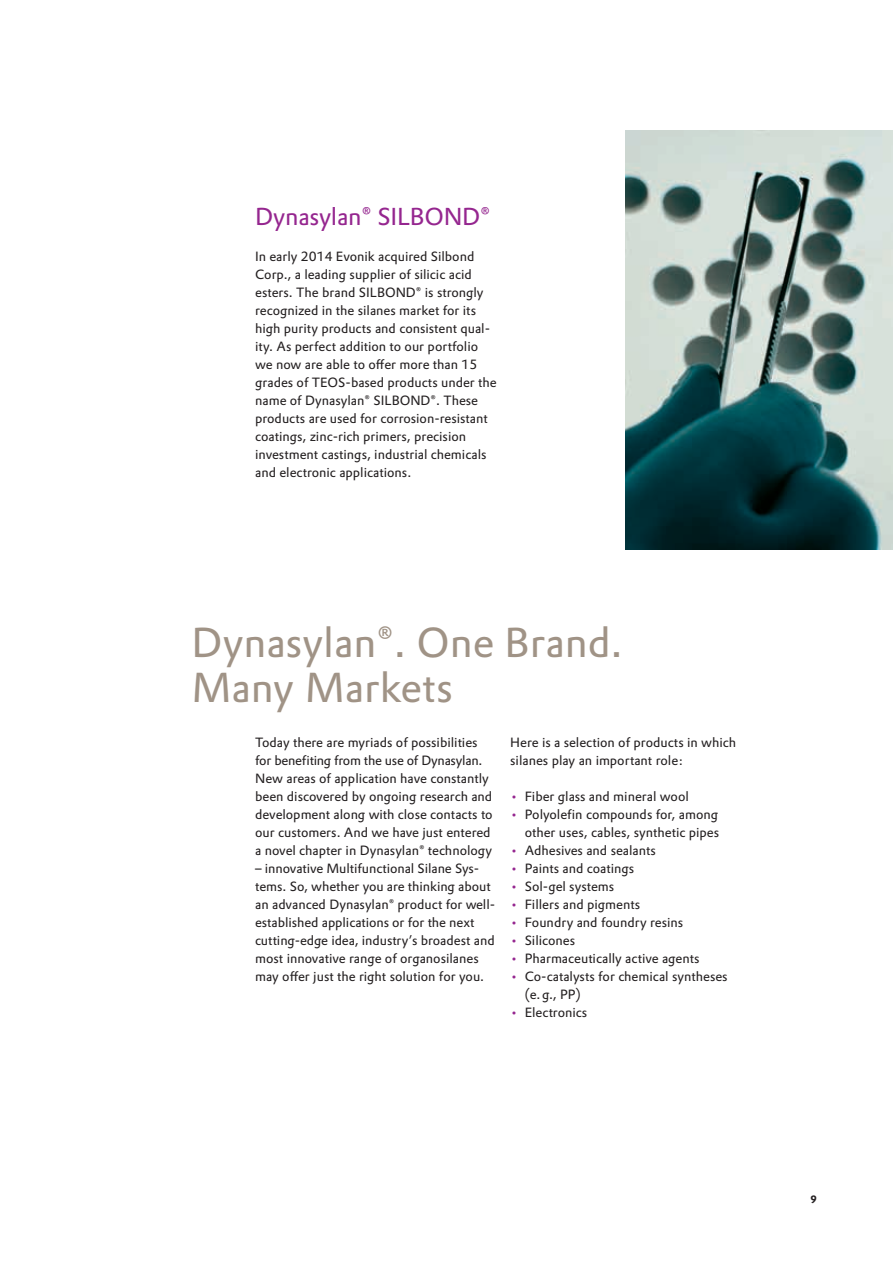
<style>
.page{position:relative;width:893px;height:1263px;background:#fff}
.page>*{position:absolute;margin:0;border:0;box-sizing:border-box;transform-origin:0 0}
.t1{font:40.95px/45px "Evonik Prokyon";color:#a09386}
.t2{font:24px "Evonik Prokyon";letter-spacing:-.01em;color:#95268f}
.t3{font:13.2px/18px "Evonik Prokyon";color:#231f20}
.t4{font:700 10.5px "Evonik Prokyon";color:#231f20}
.s1{color:#95268f}
</style>
<div class="page">
<img style="left:625px;top:131px;width:268px;height:418px">
<h2 class="t2" style="left:255px;top:198px;width:237px">Dynasylan® SILBOND®</h2>
<p class="t3" style="left:255px;top:247px;width:243px">In early 2014 Evonik acquired Silbond Corp., a leading supplier of silicic acid esters. The brand SILBOND® is strongly recognized in the silanes market for its high purity products and consistent qual&shy;ity. As perfect addition to our portfolio we now are able to offer more than 15 grades of TEOS-based products under the name of Dynasylan® SILBOND®. These products are used for corrosion-resistant coatings, zinc-rich primers, precision investment castings, industrial chemicals and electronic applications.</p>
<h1 class="t1" style="left:191px;top:617px;width:433px">Dynasylan®. One Brand.<br>Many Markets</h1>
<p class="t3" style="left:255px;top:733px;width:239px">Today there are myriads of possibilities for benefiting from the use of Dynasylan.<br>New areas of application have constantly been discovered by ongoing research and development along with close contacts to our customers. And we have just entered a novel chapter in Dynasylan® technology</p>
<p class="t3" style="left:255px;top:858px;width:242px">– innovative Multifunctional Silane Sys&shy;tems. So, whether you are thinking about an advanced Dynasylan® product for well&shy;established applications or for the next cutting-edge idea, industry’s broadest and most innovative range of organosilanes may offer just the right solution for you.</p>
<p class="t3" style="left:510px;top:732px;width:227px">Here is a selection of products in which silanes play an important role:</p>
<p class="t3" style="left:510px;top:786px;width:180px"><span class="s1">•</span> Fiber glass and mineral wool</p>
<p class="t3" style="left:510px;top:804px;width:210px;text-align:right"><span class="s1">•</span> Polyolefin compounds for, among other uses, cables, synthetic pipes</p>
<p class="t3" style="left:510px;top:840px;width:147px"><span class="s1">•</span> Adhesives and sealants</p>
<p class="t3" style="left:510px;top:858px;width:125px"><span class="s1">•</span> Paints and coatings</p>
<p class="t3" style="left:510px;top:876px;width:105px"><span class="s1">•</span> Sol-gel systems</p>
<p class="t3" style="left:510px;top:894px;width:131px"><span class="s1">•</span> Fillers and pigments</p>
<p class="t3" style="left:510px;top:912px;width:175px"><span class="s1">•</span> Foundry and foundry resins</p>
<p class="t3" style="left:510px;top:930px;width:66px"><span class="s1">•</span> Silicones</p>
<p class="t3" style="left:510px;top:948px;width:191px"><span class="s1">•</span> Pharmaceutically active agents</p>
<p class="t3" style="left:525px;top:966px;width:204px;text-indent:-14px"><span class="s1">•</span> Co-catalysts for chemical syntheses (e.g., PP)</p>
<p class="t3" style="left:510px;top:1002px;width:79px"><span class="s1">•</span> Electronics</p>
<p class="t4" style="left:811px;top:1190px;width:8px">9</p>
</div>
